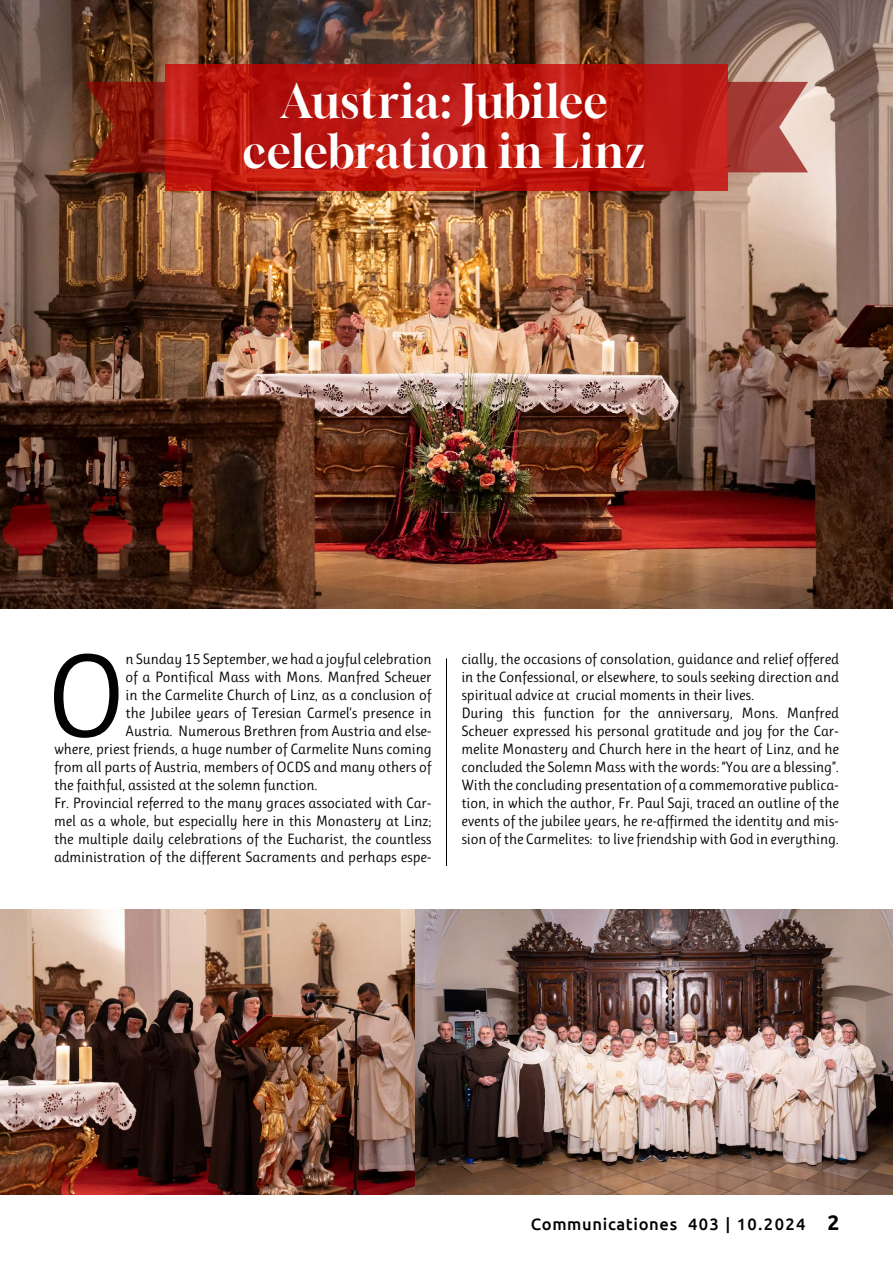
<style>
.page{position:relative;width:893px;height:1263px;background:#fff}
.page>*{position:absolute;margin:0;border:0;box-sizing:border-box;transform-origin:0 0}
.t1{font:118.05px "Ruluko";color:#020203}
.t2{font:45px/50.8px "Gloock";letter-spacing:.005em;color:#fff;text-align:center}
.t3{font:500 16.5px "Ubuntu";letter-spacing:.04em;color:#020203}
.t4{font:15px/18px "Ruluko";letter-spacing:-.01em;color:#020203}
.s1{font-weight:700;font-size:21px;color:#000}
</style>
<div class="page">
<img style="left:0;top:0;width:893px;height:608px">
<hr style="left:446px;top:658px;width:1px;height:208px;background:#000">
<img style="left:0;top:909px;width:893px;height:286px">
<svg style="left:165px;top:64px;width:563px;height:127px;background:#bb1710"></svg>
<svg style="left:85px;top:82px;width:80px;height:90px;background:#7f1d0d"></svg>
<svg style="left:728px;top:82px;width:80px;height:90px;background:#b25a53"></svg>
<h2 class="t2" style="left:242px;top:78px;width:405px">Austria: Jubilee celebration in Linz</h2>
<h1 class="t1" style="left:46px;top:628px;width:83px">O</h1>
<p class="t4" style="left:126px;top:650px;width:307px">n Sunday 15 September, we had a joyful celebration</p>
<p class="t4" style="left:126px;top:668px;width:307px">of a Pontifical Mass with Mons. Manfred Scheuer</p>
<p class="t4" style="left:126px;top:686px;width:307px">in the Carmelite Church of Linz, as a conclusion of</p>
<p class="t4" style="left:126px;top:704px;width:307px">the Jubilee years of Teresian Carmel’s presence in</p>
<p class="t4" style="left:126px;top:722px;width:307px">Austria. Numerous Brethren from Austria and else-</p>
<p class="t4" style="left:54px;top:740px;width:379px">where, priest friends, a huge number of Carmelite Nuns coming</p>
<p class="t4" style="left:54px;top:758px;width:379px">from all parts of Austria, members of OCDS and many others of</p>
<p class="t4" style="left:54px;top:776px;width:265px">the faithful, assisted at the solemn function.</p>
<p class="t4" style="left:54px;top:794px;width:379px">Fr. Provincial referred to the many graces associated with Car-</p>
<p class="t4" style="left:54px;top:812px;width:379px">mel as a whole, but especially here in this Monastery at Linz;</p>
<p class="t4" style="left:54px;top:830px;width:379px">the multiple daily celebrations of the Eucharist, the countless</p>
<p class="t4" style="left:54px;top:848px;width:379px">administration of the different Sacraments and perhaps espe-</p>
<p class="t4" style="left:461px;top:650px;width:379px">cially, the occasions of consolation, guidance and relief offered in the Confessional, or elsewhere, to souls seeking direction and spiritual advice at crucial moments in their lives.<br>During this function for the anniversary, Mons. Manfred Scheuer expressed his personal gratitude and joy for the Car&shy;melite Monastery and Church here in the heart of Linz, and he concluded the Solemn Mass with the words: “You are a blessing”.<br>With the concluding presentation of a commemorative publica&shy;tion, in which the author, Fr. Paul Saji, traced an outline of the events of the jubilee years, he re-affirmed the identity and mis&shy;sion of the Carmelites: to live friendship with God in everything.</p>
<p class="t3" style="left:531px;top:1213px;width:310px">Communicationes 403 | 10.2024 <span class="s1">2</span></p>
</div>
